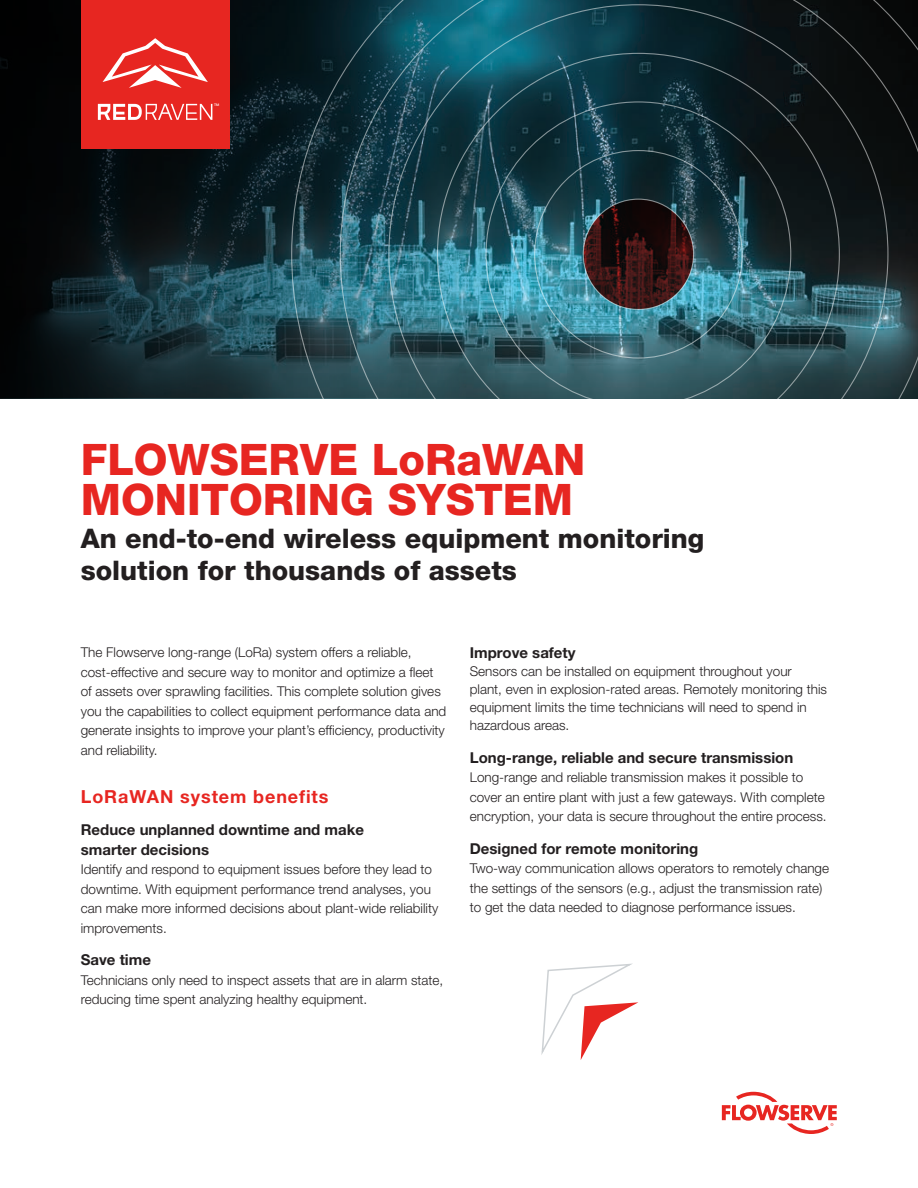
<style>
.page{position:relative;width:918px;height:1188px;background:#fff}
.page>*{position:absolute;margin:0;border:0;box-sizing:border-box;transform-origin:0 0}
.Headline_Level_1__re{font:800 43.5px/40.5px "Helvetica Neue LT Std";color:#e72621}
.Subhead_Level_2__bla{font:800 27px/32.4px "Helvetica Neue LT Std";color:#231f20}
.Subhead_Level_1__blu{font:700 18px "Helvetica Neue LT Std";letter-spacing:.05em;color:#e72621}
.Subhead_Level_2__bla-2{font:700 15px "Helvetica Neue LT Std";color:#231f20}
.Body_copy{font:300 13.5px/19.5px "Helvetica Neue LT Std";color:#231f20}
.t1{font:500 3.45px "Helvetica Neue LT Std";color:#fff}
</style>
<div class="page">
<svg style="left:0;top:0;width:291px;height:398px"></svg>
<svg style="left:291px;top:0;width:49px;height:399px"></svg>
<svg style="left:340px;top:0;width:578px;height:399px"></svg>
<svg style="left:388px;top:4px;width:501px;height:395px"></svg>
<svg style="left:437px;top:53px;width:403px;height:346px"></svg>
<svg style="left:486px;top:101px;width:305px;height:298px"></svg>
<svg style="left:534px;top:150px;width:209px;height:209px"></svg>
<svg style="left:583px;top:199px;width:111px;height:111px"></svg>
<div style="left:81px;top:0;width:149px;height:148px;background:#e72621"></div>
<svg style="left:103px;top:38px;width:105px;height:50px"></svg>
<svg style="left:98px;top:104px;width:114px;height:16px"></svg>
<svg style="left:722px;top:1092px;width:115px;height:42px"></svg>
<svg style="left:541px;top:963px;width:97px;height:97px"></svg>
<p class="t1" style="left:214px;top:102px;width:7px">TM</p>
<p class="Headline_Level_1__re" style="left:81px;top:439px;width:506px">FLOWSERVE LoRaWAN<br>MONITORING SYSTEM</p>
<p class="Subhead_Level_2__bla" style="left:81px;top:522px;width:625px">An end-to-end wireless equipment monitoring solution for thousands of assets</p>
<p class="Body_copy" style="left:81px;top:642px;width:367px">The Flowserve long-range (LoRa) system offers a reliable, cost-effective and secure way to monitor and optimize a fleet of assets over sprawling facilities. This complete solution gives you the capabilities to collect equipment performance data and generate insights to improve your plant’s efficiency, productivity and reliability.</p>
<p class="Subhead_Level_1__blu" style="left:81px;top:785px;width:249px">LoRaWAN system benefits</p>
<p class="Subhead_Level_2__bla-2" style="left:81px;top:821px;width:285px">Reduce unplanned downtime and make</p>
<p class="Subhead_Level_2__bla-2" style="left:81px;top:840px;width:130px">smarter decisions</p>
<p class="Body_copy" style="left:81px;top:859px;width:359px">Identify and respond to equipment issues before they lead to downtime. With equipment performance trend analyses, you can make more informed decisions about plant-wide reliability improvements.</p>
<p class="Subhead_Level_2__bla-2" style="left:81px;top:951px;width:72px">Save time</p>
<p class="Body_copy" style="left:81px;top:970px;width:364px">Technicians only need to inspect assets that are in alarm state, reducing time spent analyzing healthy equipment.</p>
<p class="Subhead_Level_2__bla-2" style="left:470px;top:643px;width:107px">Improve safety</p>
<p class="Body_copy" style="left:470px;top:662px;width:359px;line-height:18px">Sensors can be installed on equipment throughout your plant, even in explosion-rated areas. Remotely monitoring this equipment limits the time technicians will need to spend in hazardous areas.</p>
<p class="Subhead_Level_2__bla-2" style="left:470px;top:748px;width:325px">Long-range, reliable and secure transmission</p>
<p class="Body_copy" style="left:470px;top:767px;width:358px">Long-range and reliable transmission makes it possible to cover an entire plant with just a few gateways. With complete encryption, your data is secure throughout the entire process.</p>
<p class="Subhead_Level_2__bla-2" style="left:470px;top:839px;width:230px">Designed for remote monitoring</p>
<p class="Body_copy" style="left:470px;top:858px;width:361px">Two-way communication allows operators to remotely change the settings of the sensors (e.g., adjust the transmission rate) to get the data needed to diagnose performance issues.</p>
</div>
